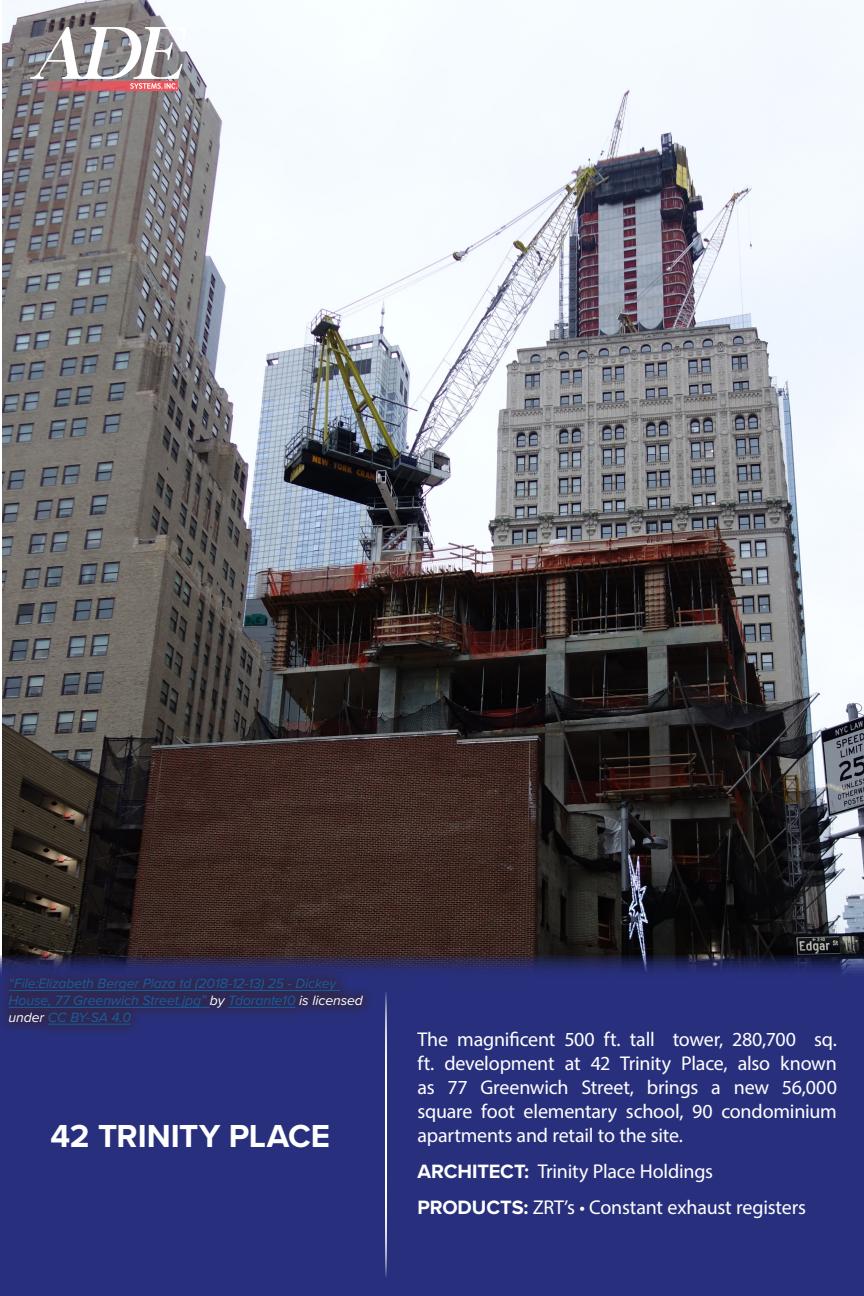
<style>
.page{position:relative;width:864px;height:1296px;background:#fff}
.page>*{position:absolute;margin:0;border:0;box-sizing:border-box;transform-origin:0 0}
.t1{font:700 33px "Proxima Nova";letter-spacing:-.005em;color:#fff}
.t2{font:20px/24px "Myriad Pro";letter-spacing:-.01em;color:#fff;text-align:justify}
.t3{font:italic 14px/16.8px "Proxima Nova";letter-spacing:-.005em;color:#175d9e}
.s1{color:#fff}
.s2{font-family:"Proxima Nova";font-weight:700}
</style>
<div class="page">
<img style="left:2px;top:0;width:862px;height:956px">
<img style="left:27px;top:27px;width:160px;height:63px">
<div style="left:0;top:956px;width:864px;height:340px;background:#28307d"></div>
<hr style="left:385px;top:991px;width:2px;height:286px;background:#fff">
<div style="left:0;top:966px;width:375px;height:71px;background:#391e1d;opacity:.44"></div>
<hr style="left:9px;top:990px;width:331px;height:1px;background:#175d9e">
<hr style="left:9px;top:1007px;width:201px;height:1px;background:#175d9e">
<hr style="left:228px;top:1007px;width:68px;height:1px;background:#175d9e">
<hr style="left:48px;top:1024px;width:83px;height:1px;background:#175d9e">
<p class="t3" style="left:9px;top:975px;width:356px">“File:Elizabeth Berger Plaza td (2018-12-13) 25 - Dickey<br>House, 77 Greenwich Street.jpg” <span class="s1">by</span> Tdorante10 <span class="s1">is licensed under</span> CC BY-SA 4.0</p>
<p class="t1" style="left:51px;top:1111px;width:281px">42 TRINITY PLACE</p>
<p class="t2" style="left:417px;top:1027px;width:421px">The magnificent 500 ft. tall tower, 280,700 sq. ft. development at 42 Trinity Place, also known as 77 Greenwich Street, brings a new 56,000 square foot elementary school, 90 condominium apartments and retail to the site.</p>
<p class="t2" style="left:417px;top:1159px;width:297px"><span class="s2">ARCHITECT:</span> Trinity Place Holdings</p>
<p class="t2" style="left:417px;top:1195px;width:390px"><span class="s2">PRODUCTS:</span> ZRT’s • Constant exhaust registers</p>
</div>
